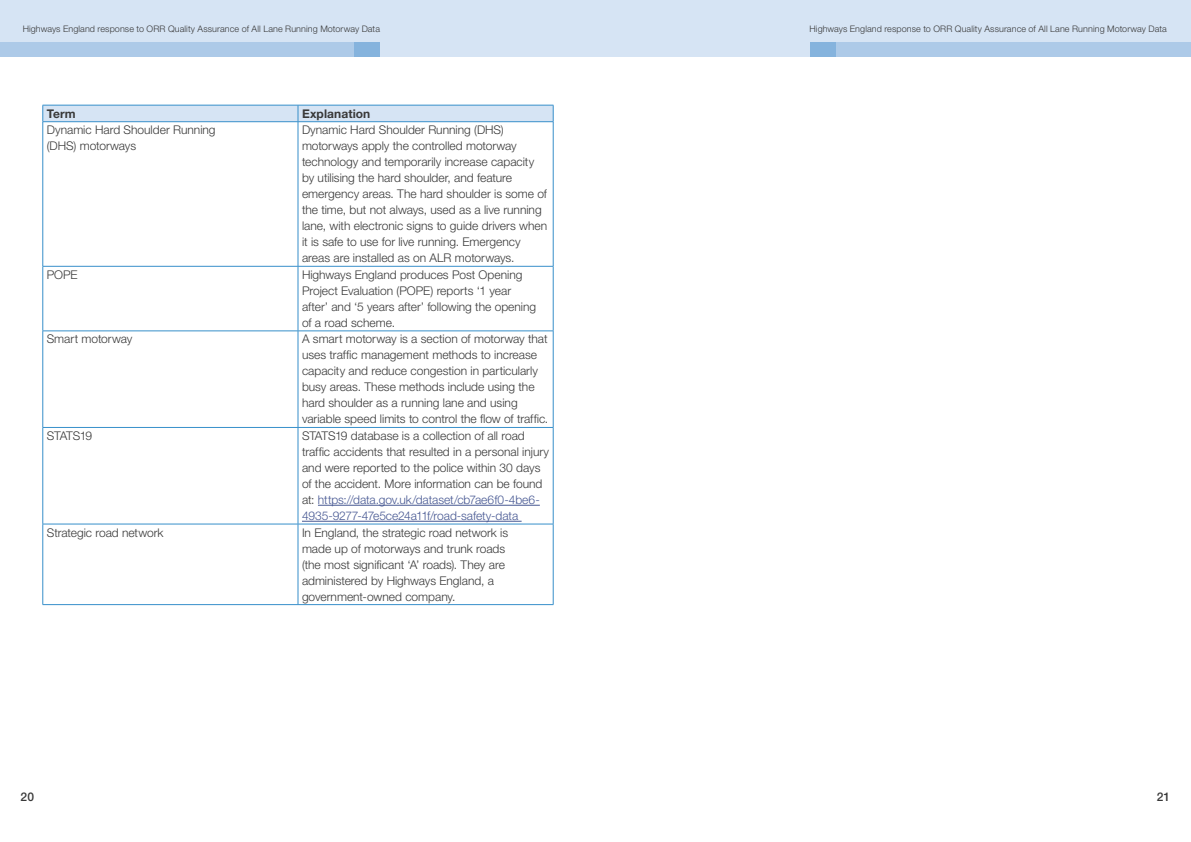
<style>
.page{position:relative;width:1191px;height:842px;background:#fff}
.page>*{position:absolute;margin:0;border:0;box-sizing:border-box;transform-origin:0 0}
.Table_Body{font:300 12px/16px "Helvetica Neue LT Pro";color:#393939}
.Table_Header{font:700 12px "Helvetica Neue LT Pro";letter-spacing:.005em;color:#393939}
.Table_Body-2{font:300 12px "Helvetica Neue LT Pro";letter-spacing:-.06em;color:#393939}
.t1{font:500 12px "Helvetica Neue LT Pro";color:#393939}
.t2{font:300 9px "Helvetica Neue LT Pro";letter-spacing:.01em;color:#393939}
.s1{color:#465792}
</style>
<div class="page">
<div style="left:0;top:0;width:595px;height:57px;background:#d6e4f4"></div>
<div style="left:595px;top:0;width:596px;height:57px;background:#d6e4f4"></div>
<div style="left:836px;top:43px;width:355px;height:14px;background:#adcae8"></div>
<div style="left:810px;top:43px;width:26px;height:14px;background:#85b3dd"></div>
<div style="left:0;top:43px;width:354px;height:14px;background:#adcae8"></div>
<div style="left:354px;top:43px;width:26px;height:14px;background:#85b3dd"></div>
<hr style="left:43px;top:122px;width:1px;height:144px;background:#378fca">
<hr style="left:298px;top:122px;width:1px;height:144px;background:#378fca">
<hr style="left:553px;top:122px;width:1px;height:144px;background:#378fca">
<hr style="left:43px;top:266px;width:255px;height:1px;background:#378fca">
<hr style="left:43px;top:267px;width:1px;height:64px;background:#378fca">
<hr style="left:298px;top:266px;width:255px;height:1px;background:#378fca">
<hr style="left:298px;top:267px;width:1px;height:64px;background:#378fca">
<hr style="left:553px;top:267px;width:1px;height:64px;background:#378fca">
<hr style="left:43px;top:331px;width:255px;height:1px;background:#378fca">
<hr style="left:43px;top:331px;width:1px;height:96px;background:#378fca">
<hr style="left:298px;top:331px;width:255px;height:1px;background:#378fca">
<hr style="left:298px;top:331px;width:1px;height:96px;background:#378fca">
<hr style="left:553px;top:331px;width:1px;height:96px;background:#378fca">
<hr style="left:43px;top:427px;width:255px;height:1px;background:#378fca">
<hr style="left:43px;top:428px;width:1px;height:96px;background:#378fca">
<hr style="left:298px;top:427px;width:255px;height:1px;background:#378fca">
<hr style="left:298px;top:428px;width:1px;height:96px;background:#378fca">
<hr style="left:553px;top:428px;width:1px;height:96px;background:#378fca">
<hr style="left:43px;top:524px;width:255px;height:1px;background:#378fca">
<hr style="left:43px;top:524px;width:1px;height:80px;background:#378fca">
<hr style="left:298px;top:524px;width:255px;height:1px;background:#378fca">
<hr style="left:298px;top:524px;width:1px;height:80px;background:#378fca">
<hr style="left:553px;top:524px;width:1px;height:80px;background:#378fca">
<hr style="left:43px;top:604px;width:255px;height:1px;background:#378fca">
<hr style="left:298px;top:604px;width:255px;height:1px;background:#378fca">
<svg style="left:43px;top:105px;width:511px;height:17px;background:#cee0f2"></svg>
<hr style="left:43px;top:121px;width:255px;height:1px;background:#378fca">
<hr style="left:298px;top:121px;width:255px;height:1px;background:#378fca">
<hr style="left:318px;top:505px;width:222px;height:1px;background:#465792">
<hr style="left:302px;top:521px;width:219px;height:1px;background:#465792">
<p class="t2" style="left:23px;top:23px;width:359px">Highways England response to ORR Quality Assurance of All Lane Running Motorway Data</p>
<p class="t2" style="left:809px;top:23px;width:359px">Highways England response to ORR Quality Assurance of All Lane Running Motorway Data</p>
<p class="Table_Header" style="left:47px;top:106px;width:31px">Term</p>
<p class="Table_Header" style="left:302px;top:106px;width:70px">Explanation</p>
<p class="Table_Body" style="left:47px;top:122px;width:170px">Dynamic Hard Shoulder Running (DHS) motorways</p>
<p class="Table_Body" style="left:302px;top:122px;width:247px">Dynamic Hard Shoulder Running (DHS) motorways apply the controlled motorway technology and temporarily increase capacity by utilising the hard shoulder, and feature emergency areas. The hard shoulder is some of the time, but not always, used as a live running lane, with electronic signs to guide drivers when it is safe to use for live running. Emergency areas are installed as on ALR motorways.</p>
<p class="Table_Body" style="left:47px;top:266px;width:32px">POPE</p>
<p class="Table_Body" style="left:302px;top:266px;width:236px">Highways England produces Post Opening Project Evaluation (POPE) reports ‘1 year after’ and ‘5 years after’ following the opening of a road scheme.</p>
<p class="Table_Body" style="left:47px;top:331px;width:87px">Smart motorway</p>
<p class="Table_Body" style="left:302px;top:331px;width:248px">A smart motorway is a section of motorway that uses traffic management methods to increase capacity and reduce congestion in particularly busy areas. These methods include using the hard shoulder as a running lane and using variable speed limits to control the flow of traffic.</p>
<p class="Table_Body-2" style="left:47px;top:428px;width:47px">STATS19</p>
<p class="Table_Body" style="left:302px;top:427px;width:249px">STATS19 database is a collection of all road traffic accidents that resulted in a personal injury and were reported to the police within 30 days of the accident. More information can be found at: <span class="s1">https://data.gov.uk/dataset/cb7ae6f0-4be6- 4935-9277-47e5ce24a11f/road-safety-data</span></p>
<p class="Table_Body" style="left:47px;top:524px;width:118px">Strategic road network</p>
<p class="Table_Body" style="left:302px;top:524px;width:208px">In England, the strategic road network is made up of motorways and trunk roads (the most significant ‘A’ roads). They are administered by Highways England, a government-owned company.</p>
<p class="t1" style="left:21px;top:789px;width:15px">20</p>
<p class="t1" style="left:1157px;top:789px;width:15px">21</p>
</div>
